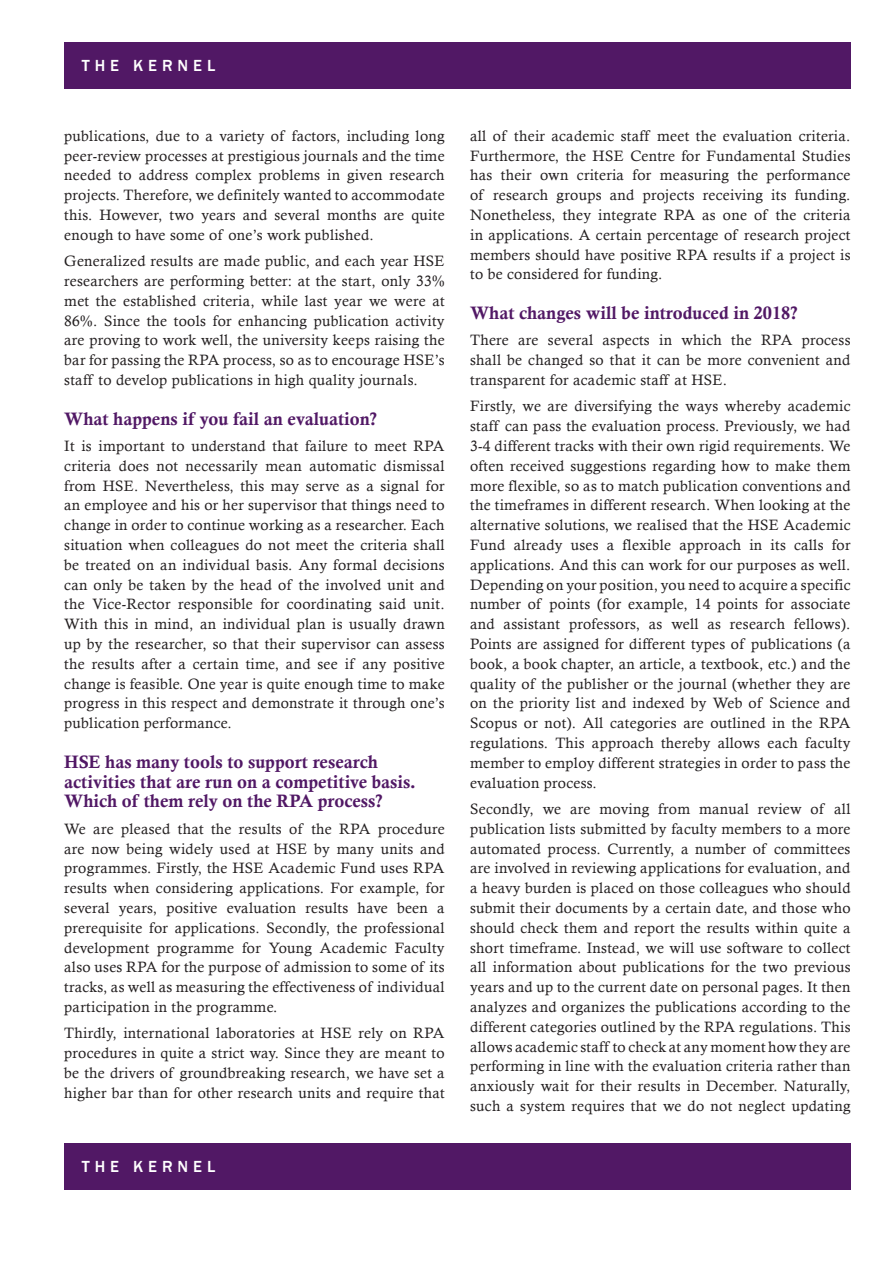
<style>
.page{position:relative;width:893px;height:1263px;background:#fff}
.page>*{position:absolute;margin:0;border:0;box-sizing:border-box;transform-origin:0 0}
.подзаголовок{font:18px/19.8px "Calis MT Bol";color:#511865}
.t1{font:500 16.5px "Franklin Gothic";letter-spacing:.3em;color:#fff}
.текст{font:15px/19.8px "Calisto";letter-spacing:.02em;color:#231f20;text-align:justify}
</style>
<div class="page">
<div style="left:64px;top:43px;width:786px;height:46px;background:#511865"></div>
<div style="left:64px;top:1143px;width:786px;height:46px;background:#511865"></div>
<p class="t1" style="left:82px;top:56px;width:135px">THE KERNEL</p>
<p class="текст" style="left:64px;top:126px;width:382px">publications, due to a variety of factors, including long peer-review processes at prestigious journals and the time needed to address complex problems in given research projects. Therefore, we definitely wanted to accommodate this. However, two years and several months are quite enough to have some of one’s work published.</p>
<p class="текст" style="left:64px;top:251px;width:382px">Generalized results are made public, and each year HSE researchers are performing better: at the start, only 33% met the established criteria, while last year we were at 86%. Since the tools for enhancing publication activity are proving to work well, the university keeps raising the bar for passing the RPA process, so as to encourage HSE’s staff to develop publications in high quality journals.</p>
<p class="подзаголовок" style="left:64px;top:408px;width:314px">What happens if you fail an evaluation?</p>
<p class="текст" style="left:64px;top:436px;width:382px">It is important to understand that failure to meet RPA criteria does not necessarily mean automatic dismissal from HSE. Nevertheless, this may serve as a signal for an employee and his or her supervisor that things need to change in order to continue working as a researcher. Each situation when colleagues do not meet the criteria shall be treated on an individual basis. Any formal decisions can only be taken by the head of the involved unit and the Vice-Rector responsible for coordinating said unit.<br>With this in mind, an individual plan is usually drawn up by the researcher, so that their supervisor can assess the results after a certain time, and see if any positive change is feasible. One year is quite enough time to make progress in this respect and demonstrate it through one’s publication performance.</p>
<p class="подзаголовок" style="left:64px;top:752px;width:353px">HSE has many tools to support research activities that are run on a competitive basis.<br>Which of them rely on the RPA process?</p>
<p class="текст" style="left:64px;top:819px;width:382px">We are pleased that the results of the RPA procedure are now being widely used at HSE by many units and programmes. Firstly, the HSE Academic Fund uses RPA results when considering applications. For example, for several years, positive evaluation results have been a prerequisite for applications. Secondly, the professional development programme for Young Academic Faculty also uses RPA for the purpose of admission to some of its tracks, as well as measuring the effectiveness of individual participation in the programme.</p>
<p class="текст" style="left:64px;top:1023px;width:382px">Thirdly, international laboratories at HSE rely on RPA procedures in quite a strict way. Since they are meant to be the drivers of groundbreaking research, we have set a higher bar than for other research units and require that</p>
<p class="t1" style="left:82px;top:1157px;width:135px">THE KERNEL</p>
<p class="текст" style="left:470px;top:126px;width:382px">all of their academic staff meet the evaluation criteria.<br>Furthermore, the HSE Centre for Fundamental Studies has their own criteria for measuring the performance of research groups and projects receiving its funding.<br>Nonetheless, they integrate RPA as one of the criteria in applications. A certain percentage of research project members should have positive RPA results if a project is to be considered for funding.</p>
<p class="подзаголовок" style="left:470px;top:303px;width:329px">What changes will be introduced in 2018?</p>
<p class="текст" style="left:470px;top:330px;width:382px">There are several aspects in which the RPA process shall be changed so that it can be more convenient and transparent for academic staff at HSE.</p>
<p class="текст" style="left:470px;top:396px;width:382px">Firstly, we are diversifying the ways whereby academic staff can pass the evaluation process. Previously, we had 3-4 different tracks with their own rigid requirements. We often received suggestions regarding how to make them more flexible, so as to match publication conventions and the timeframes in different research. When looking at the alternative solutions, we realised that the HSE Academic Fund already uses a flexible approach in its calls for applications. And this can work for our purposes as well.<br>Depending on your position, you need to acquire a specific number of points (for example, 14 points for associate and assistant professors, as well as research fellows).<br>Points are assigned for different types of publications (a book, a book chapter, an article, a textbook, etc.) and the quality of the publisher or the journal (whether they are on the priority list and indexed by Web of Science and Scopus or not). All categories are outlined in the RPA regulations. This approach thereby allows each faculty member to employ different strategies in order to pass the evaluation process.</p>
<p class="текст" style="left:470px;top:799px;width:382px">Secondly, we are moving from manual review of all publication lists submitted by faculty members to a more automated process. Currently, a number of committees are involved in reviewing applications for evaluation, and a heavy burden is placed on those colleagues who should submit their documents by a certain date, and those who should check them and report the results within quite a short timeframe. Instead, we will use software to collect all information about publications for the two previous years and up to the current date on personal pages. It then analyzes and organizes the publications according to the different categories outlined by the RPA regulations. This allows academic staff to check at any moment how they are performing in line with the evaluation criteria rather than anxiously wait for their results in December. Naturally, such a system requires that we do not neglect updating</p>
</div>
